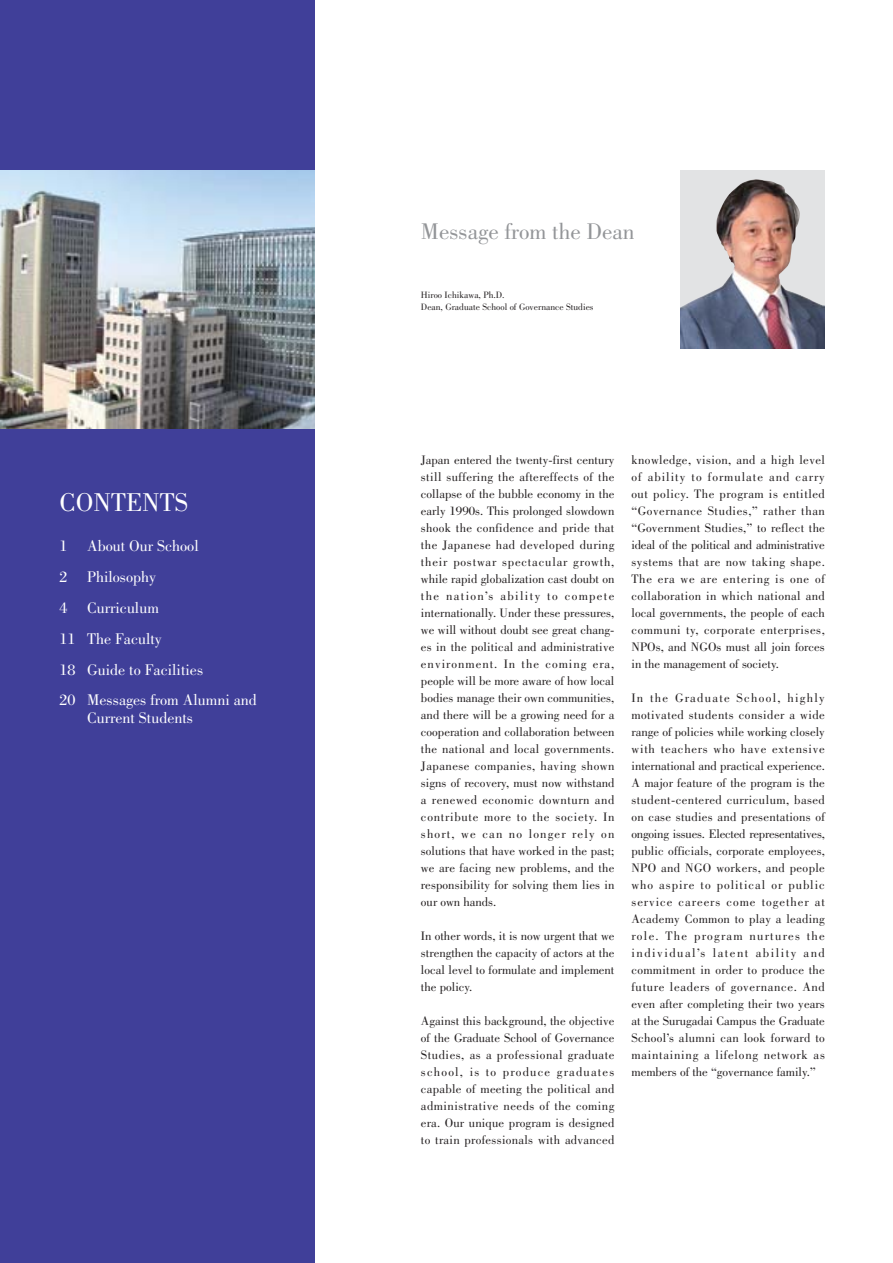
<style>
.page{position:relative;width:893px;height:1263px;background:#fff}
.page>*{position:absolute;margin:0;border:0;box-sizing:border-box;transform-origin:0 0}
.t1{font:26.55px "Bodoni";color:#fff}
.t2{font:23.4px "Bodoni";color:#939598}
.t3{font:15.9px/30.9px "Bodoni";color:#fff}
.t4{font:12.75px/17px "Bodoni";color:#231f20;text-align:justify}
.t5{font:9.6px/11.7px "Bodoni";color:#231f20}
</style>
<div class="page">
<div style="left:0;top:0;width:315px;height:1263px;background:#403f99"></div>
<img style="left:0;top:170px;width:315px;height:259px">
<div style="left:680px;top:170px;width:145px;height:179px;background:#e2e3e4"></div>
<img style="left:680px;top:179px;width:145px;height:170px">
<h1 class="t1" style="left:60px;top:493px;width:130px">CONTENTS</h1>
<p class="t3" style="left:60px;top:532px;width:199px">1 About Our School<br>2 Philosophy<br>4 Curriculum<br>11 The Faculty<br>18 Guide to Facilities<br>20 Messages from Alumni and</p>
<p class="t3" style="left:87px;top:704px;width:107px">Current Students</p>
<h2 class="t2" style="left:421px;top:222px;width:215px">Message from the Dean</h2>
<p class="t5" style="left:421px;top:290px;width:174px">Hiroo Ichikawa, Ph.D.<br>Dean, Graduate School of Governance Studies</p>
<p class="t4" style="left:421px;top:452px;width:195px">Japan entered the twenty-first century still suffering the aftereffects of the collapse of the bubble economy in the early 1990s. This prolonged slowdown shook the confidence and pride that the Japanese had developed during their postwar spectacular growth, while rapid globalization cast doubt on the nation’s ability to compete internationally. Under these pressures, we will without doubt see great chang&shy;es in the political and administrative environment. In the coming era, people will be more aware of how local bodies manage their own communities, and there will be a growing need for a cooperation and collaboration between the national and local governments.<br>Japanese companies, having shown signs of recovery, must now withstand a renewed economic downturn and contribute more to the society. In short, we can no longer rely on solutions that have worked in the past; we are facing new problems, and the responsibility for solving them lies in our own hands.</p>
<p class="t4" style="left:421px;top:928px;width:195px">In other words, it is now urgent that we strengthen the capacity of actors at the local level to formulate and implement the policy.</p>
<p class="t4" style="left:421px;top:1013px;width:195px">Against this background, the objective of the Graduate School of Governance Studies, as a professional graduate school, is to produce graduates capable of meeting the political and administrative needs of the coming era. Our unique program is designed to train professionals with advanced</p>
<p class="t4" style="left:631px;top:452px;width:195px">knowledge, vision, and a high level of ability to formulate and carry out policy. The program is entitled “Governance Studies,” rather than “Government Studies,” to reflect the ideal of the political and administrative systems that are now taking shape.<br>The era we are entering is one of collaboration in which national and local governments, the people of each communi ty, corporate enterprises, NPOs, and NGOs must all join forces in the management of society.</p>
<p class="t4" style="left:631px;top:690px;width:195px">In the Graduate School, highly motivated students consider a wide range of policies while working closely with teachers who have extensive international and practical experience.<br>A major feature of the program is the student-centered curriculum, based on case studies and presentations of ongoing issues. Elected representatives, public officials, corporate employees, NPO and NGO workers, and people who aspire to political or public service careers come together at Academy Common to play a leading role. The program nurtures the individual’s latent ability and commitment in order to produce the future leaders of governance. And even after completing their two years at the Surugadai Campus the Graduate School’s alumni can look forward to maintaining a lifelong network as members of the “governance family.”</p>
</div>
